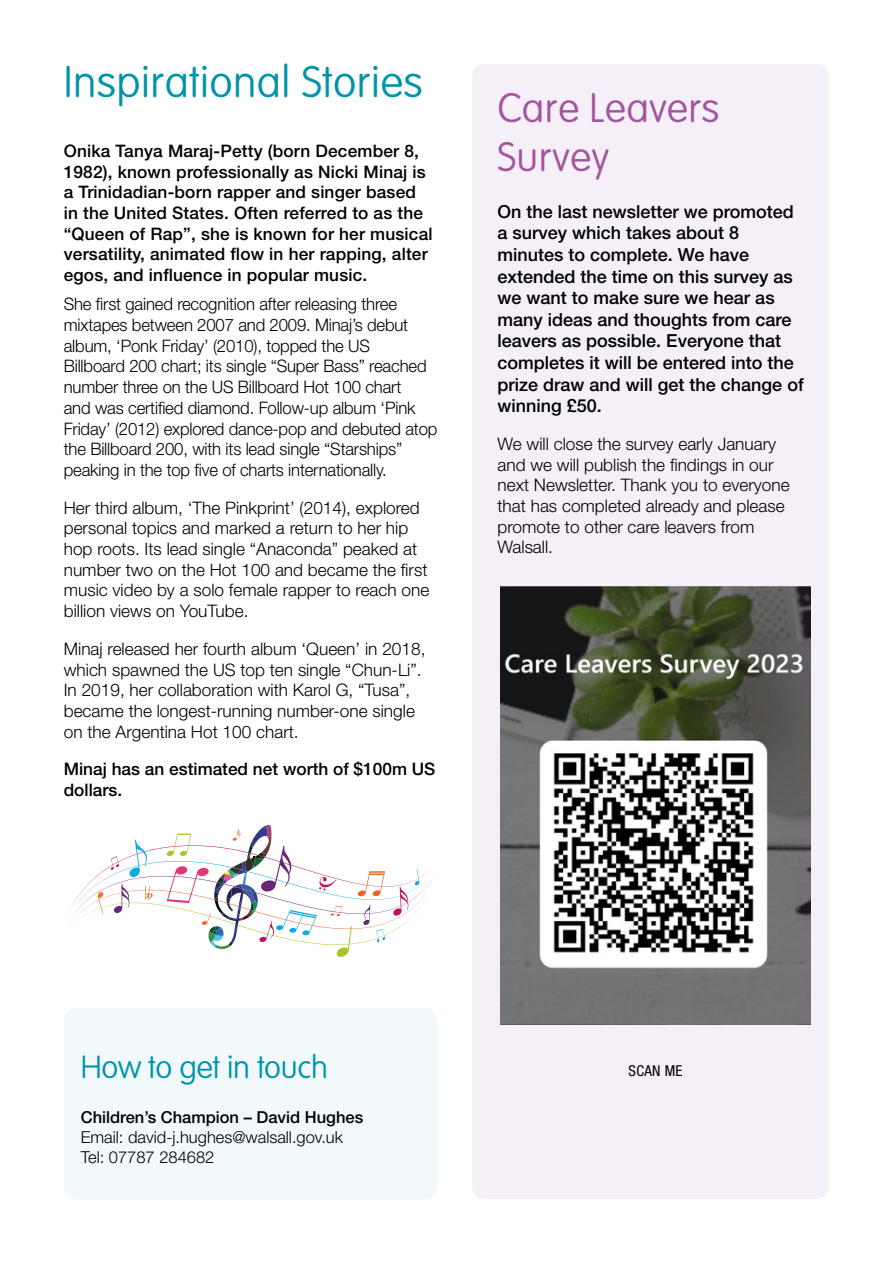
<style>
.page{position:relative;width:893px;height:1263px;background:#fff}
.page>*{position:absolute;margin:0;border:0;box-sizing:border-box;transform-origin:0 0}
.Heading_2{font:100 43.5px "VAG Rounded Std";letter-spacing:.01em;color:#0094aa}
.Heading_3{font:100 40.5px/48.6px "VAG Rounded Std";letter-spacing:.01em;color:#a2559d}
.heading_level_3{font:100 31.5px "VAG Rounded Std";letter-spacing:-.01em;color:#0094aa}
.t1{font:500 18px/21.6px "Helvetica Neue LT Std";color:#000}
.t2{font:300 17.25px/20.7px "Helvetica Neue LT Std";color:#000}
.t3{font:500 17.25px/20.7px "Helvetica Neue LT Std";letter-spacing:.01em;color:#000}
.t4{font:300 16.5px "Helvetica Neue LT Std";color:#000}
.t5{font:500 16.5px "Helvetica Neue LT Std";color:#000}
.t6{font:condensed 15px "Helvetica Neue LT Std";letter-spacing:.02em;color:#000}
</style>
<div class="page">
<div style="left:64px;top:1008px;width:373px;height:191px;background:#f2f9fb;border-radius:13px"></div>
<div style="left:472px;top:64px;width:357px;height:1135px;background:#f5eff7;border-radius:13px"></div>
<img style="left:500px;top:587px;width:311px;height:438px">
<svg style="left:67px;top:825px;width:365px;height:132px"></svg>
<h2 class="Heading_2" style="left:64px;top:57px;width:360px">Inspirational Stories</h2>
<p class="t3" style="left:64px;top:140px;width:370px">Onika Tanya Maraj-Petty (born December 8, 1982), known professionally as Nicki Minaj is a Trinidadian-born rapper and singer based in the United States. Often referred to as the “Queen of Rap”, she is known for her musical versatility, animated flow in her rapping, alter egos, and influence in popular music.</p>
<p class="t2" style="left:64px;top:293px;width:375px">She first gained recognition after releasing three mixtapes between 2007 and 2009. Minaj’s debut album, ‘Ponk Friday’ (2010), topped the US<br>Billboard 200 chart; its single “Super Bass” reached number three on the US Billboard Hot 100 chart<br>and was certified diamond. Follow-up album ‘Pink Friday’ (2012) explored dance-pop and debuted atop the Billboard 200, with its lead single “Starships” peaking in the top five of charts internationally.</p>
<p class="t2" style="left:64px;top:497px;width:367px">Her third album, ‘The Pinkprint’ (2014), explored personal topics and marked a return to her hip hop roots. Its lead single “Anaconda” peaked at number two on the Hot 100 and became the first music video by a solo female rapper to reach one billion views on YouTube.</p>
<p class="t2" style="left:64px;top:638px;width:363px">Minaj released her fourth album ‘Queen’ in 2018, which spawned the US top ten single “Chun-Li”.<br>In 2019, her collaboration with Karol G, “Tusa”, became the longest-running number-one single on the Argentina Hot 100 chart.</p>
<p class="t3" style="left:64px;top:759px;width:373px">Minaj has an estimated net worth of $100m US dollars.</p>
<h3 class="Heading_3" style="left:497px;top:85px;width:224px">Care Leavers<br>Survey</h3>
<p class="t1" style="left:497px;top:200px;width:308px">On the last newsletter we promoted a survey which takes about 8 minutes to complete. We have extended the time on this survey as we want to make sure we hear as many ideas and thoughts from care leavers as possible. Everyone that completes it will be entered into the prize draw and will get the change of winning £50.</p>
<p class="t2" style="left:497px;top:433px;width:294px">We will close the survey early January and we will publish the findings in our next Newsletter. Thank you to everyone that has completed already and please promote to other care leavers from<br>Walsall.</p>
<h3 class="heading_level_3" style="left:81px;top:1049px;width:249px">How to get in touch</h3>
<p class="t5" style="left:81px;top:1107px;width:284px">Children’s Champion – David Hughes</p>
<p class="t4" style="left:81px;top:1127px;width:264px">Email: david-j.hughes@walsall.gov.uk</p>
<p class="t4" style="left:81px;top:1147px;width:135px">Tel: 07787 284682</p>
<p class="t6" style="left:628px;top:1062px;width:56px">SCAN ME</p>
</div>
